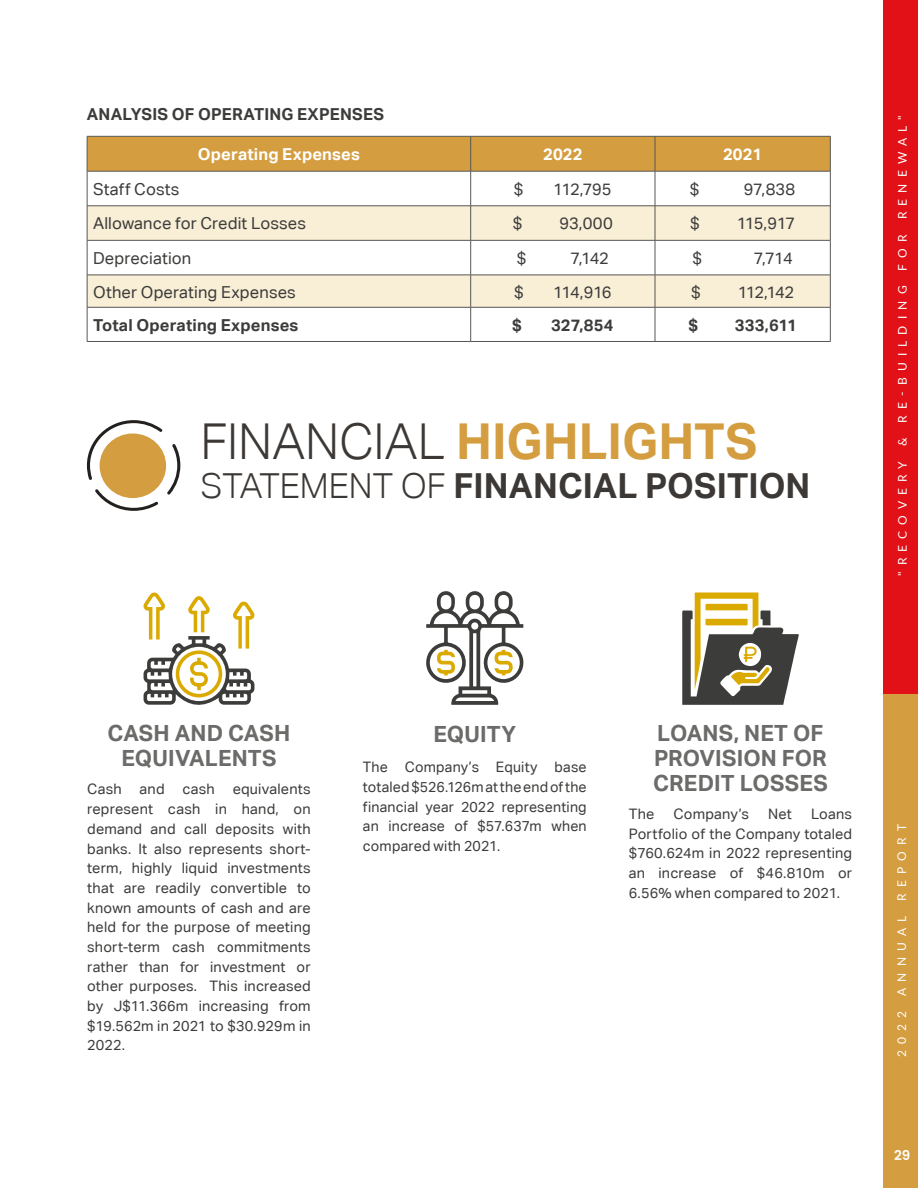
<style>
.page{position:relative;width:918px;height:1188px;background:#fff}
.page>*{position:absolute;margin:0;border:0;box-sizing:border-box;transform-origin:0 0}
.t1{font:700 49.5px "Aktiv Grotesk";color:#d49d40}
.t2{font:700 34.5px "Aktiv Grotesk";letter-spacing:.005em;color:#3c3835}
.t3{font:700 22.35px/24.9px "Aktiv Grotesk";letter-spacing:.005em;color:#6b6b6a;text-align:center}
.t4{font:16.5px "Aktiv Grotesk";letter-spacing:.005em;color:#3c3c3b}
.t5{font:700 16.5px "Aktiv Grotesk";letter-spacing:.01em;color:#3c3c3b}
.t6{font:700 16.5px "Aktiv Grotesk";letter-spacing:.01em;color:#fff}
.t7{font:14.4px/19.6px "Aktiv Grotesk";letter-spacing:.015em;color:#3c3c3b;text-align:justify}
.t8{font:600 13.5px "Poppins";color:#fff}
.t9{font:12px "Lato";letter-spacing:.515em;color:#fff}
.s1{font-weight:300;color:#3c3835}
.s2{font-weight:300}
</style>
<div class="page">
<div style="left:883px;top:693px;width:35px;height:495px;background:#d49d40"></div>
<div style="left:883px;top:0;width:35px;height:693px;background:#e21017"></div>
<div style="left:88px;top:137px;width:742px;height:34px;background:#d49d40"></div>
<svg style="left:88px;top:172px;width:742px;height:169px"></svg>
<svg style="left:88px;top:207px;width:742px;height:100px;fill:#f9eed6"></svg>
<hr style="left:87px;top:136px;width:384px;height:1px;background:#575756">
<hr style="left:87px;top:136px;width:1px;height:35px;background:#575756">
<hr style="left:471px;top:136px;width:184px;height:1px;background:#575756">
<hr style="left:470px;top:136px;width:1px;height:35px;background:#575756">
<hr style="left:655px;top:136px;width:176px;height:1px;background:#575756">
<hr style="left:655px;top:136px;width:1px;height:35px;background:#575756">
<hr style="left:830px;top:136px;width:1px;height:35px;background:#575756">
<hr style="left:87px;top:171px;width:384px;height:1px;background:#575756">
<hr style="left:87px;top:171px;width:1px;height:35px;background:#575756">
<hr style="left:471px;top:171px;width:184px;height:1px;background:#575756">
<hr style="left:470px;top:171px;width:1px;height:35px;background:#575756">
<hr style="left:655px;top:171px;width:176px;height:1px;background:#575756">
<hr style="left:655px;top:171px;width:1px;height:35px;background:#575756">
<hr style="left:830px;top:171px;width:1px;height:35px;background:#575756">
<hr style="left:87px;top:206px;width:384px;height:1px;background:#575756">
<hr style="left:87px;top:206px;width:1px;height:34px;background:#575756">
<hr style="left:471px;top:206px;width:184px;height:1px;background:#575756">
<hr style="left:470px;top:206px;width:1px;height:34px;background:#575756">
<hr style="left:655px;top:206px;width:176px;height:1px;background:#575756">
<hr style="left:655px;top:206px;width:1px;height:34px;background:#575756">
<hr style="left:830px;top:206px;width:1px;height:34px;background:#575756">
<hr style="left:87px;top:240px;width:384px;height:1px;background:#575756">
<hr style="left:87px;top:241px;width:1px;height:34px;background:#575756">
<hr style="left:471px;top:240px;width:184px;height:1px;background:#575756">
<hr style="left:470px;top:241px;width:1px;height:34px;background:#575756">
<hr style="left:655px;top:240px;width:176px;height:1px;background:#575756">
<hr style="left:655px;top:241px;width:1px;height:34px;background:#575756">
<hr style="left:830px;top:241px;width:1px;height:34px;background:#575756">
<hr style="left:87px;top:275px;width:384px;height:1px;background:#575756">
<hr style="left:87px;top:275px;width:1px;height:32px;background:#575756">
<hr style="left:471px;top:275px;width:184px;height:1px;background:#575756">
<hr style="left:470px;top:275px;width:1px;height:32px;background:#575756">
<hr style="left:655px;top:275px;width:176px;height:1px;background:#575756">
<hr style="left:655px;top:275px;width:1px;height:32px;background:#575756">
<hr style="left:830px;top:275px;width:1px;height:32px;background:#575756">
<hr style="left:87px;top:307px;width:384px;height:1px;background:#575756">
<hr style="left:87px;top:307px;width:1px;height:34px;background:#575756">
<hr style="left:471px;top:307px;width:184px;height:1px;background:#575756">
<hr style="left:470px;top:307px;width:1px;height:34px;background:#575756">
<hr style="left:655px;top:307px;width:176px;height:1px;background:#575756">
<hr style="left:655px;top:307px;width:1px;height:34px;background:#575756">
<hr style="left:830px;top:307px;width:1px;height:34px;background:#575756">
<hr style="left:87px;top:341px;width:384px;height:1px;background:#575756">
<hr style="left:471px;top:341px;width:184px;height:1px;background:#575756">
<hr style="left:655px;top:341px;width:176px;height:1px;background:#575756">
<svg style="left:87px;top:420px;width:93px;height:91px"></svg>
<svg style="left:143px;top:592px;width:112px;height:113px"></svg>
<svg style="left:426px;top:591px;width:98px;height:114px"></svg>
<svg style="left:682px;top:593px;width:117px;height:112px"></svg>
<p class="t5" style="left:87px;top:104px;width:299px">ANALYSIS OF OPERATING EXPENSES</p>
<p class="t6" style="left:198px;top:144px;width:164px">Operating Expenses</p>
<p class="t6" style="left:543px;top:144px;width:41px">2022</p>
<p class="t6" style="left:723px;top:144px;width:41px">2021</p>
<p class="t4" style="left:93px;top:179px;width:88px">Staff Costs</p>
<p class="t4" style="left:514px;top:179px;width:11px">$</p>
<p class="t4" style="left:553px;top:179px;width:60px">112,795</p>
<p class="t4" style="left:690px;top:179px;width:11px">$</p>
<p class="t4" style="left:744px;top:179px;width:53px">97,838</p>
<p class="t4" style="left:93px;top:214px;width:214px">Allowance for Credit Losses</p>
<p class="t4" style="left:513px;top:214px;width:11px">$</p>
<p class="t4" style="left:559px;top:214px;width:55px">93,000</p>
<p class="t4" style="left:690px;top:214px;width:11px">$</p>
<p class="t4" style="left:737px;top:214px;width:60px">115,917</p>
<p class="t4" style="left:93px;top:249px;width:100px">Depreciation</p>
<p class="t4" style="left:517px;top:249px;width:11px">$</p>
<p class="t4" style="left:571px;top:249px;width:40px">7,142</p>
<p class="t4" style="left:693px;top:249px;width:11px">$</p>
<p class="t4" style="left:754px;top:249px;width:40px">7,714</p>
<p class="t4" style="left:93px;top:282px;width:204px">Other Operating Expenses</p>
<p class="t4" style="left:514px;top:282px;width:11px">$</p>
<p class="t4" style="left:553px;top:282px;width:60px">114,916</p>
<p class="t4" style="left:691px;top:282px;width:11px">$</p>
<p class="t4" style="left:738px;top:282px;width:58px">112,142</p>
<p class="t5" style="left:93px;top:315px;width:207px">Total Operating Expenses</p>
<p class="t5" style="left:512px;top:315px;width:11px">$</p>
<p class="t5" style="left:551px;top:315px;width:64px">327,854</p>
<p class="t5" style="left:688px;top:315px;width:11px">$</p>
<p class="t5" style="left:735px;top:315px;width:64px">333,611</p>
<h1 class="t1" style="left:200px;top:410px;width:558px"><span class="s1">FINANCIAL</span> HIGHLIGHTS</h1>
<h2 class="t2" style="left:200px;top:464px;width:611px"><span class="s2">STATEMENT OF</span> FINANCIAL POSITION</h2>
<p class="t9" style="left:894px;top:219px;width:105px;rotate:-90deg">RENEWAL"</p>
<p class="t9" style="left:894px;top:271px;width:38px;rotate:-90deg">FOR</p>
<p class="t9" style="left:894px;top:423px;width:138px;rotate:-90deg">RE-BUILDING</p>
<p class="t9" style="left:894px;top:446px;width:10px;rotate:-90deg">&amp;</p>
<p class="t9" style="left:894px;top:576px;width:117px;rotate:-90deg">"RECOVERY</p>
<h3 class="t3" style="left:108px;top:720px;width:184px">CASH AND CASH<br>EQUIVALENTS</h3>
<p class="t7" style="left:87px;top:779px;width:225px">Cash and cash equivalents represent cash in hand, on demand and call deposits with banks. It also represents short&shy;term, highly liquid investments that are readily convertible to known amounts of cash and are held for the purpose of meeting short-term cash commitments rather than for investment or other purposes. This increased by J$11.366m increasing from $19.562m in 2021 to $30.929m in 2022.</p>
<h3 class="t3" style="left:433px;top:721px;width:84px">EQUITY</h3>
<p class="t7" style="left:363px;top:757px;width:225px">The Company’s Equity base totaled $526.126m at the end of the financial year 2022 representing an increase of $57.637m when compared with 2021.</p>
<h3 class="t3" style="left:653px;top:720px;width:176px;text-align:left">LOANS, NET OF<br>PROVISION FOR<br>CREDIT LOSSES</h3>
<p class="t7" style="left:629px;top:804px;width:27px">The</p>
<p class="t7" style="left:673px;top:804px;width:77px">Company’s</p>
<p class="t7" style="left:768px;top:804px;width:25px">Net</p>
<p class="t7" style="left:629px;top:804px;width:225px;text-indent:182px">Loans Portfolio of the Company totaled $760.624m in 2022 representing an increase of $46.810m or 6.56% when compared to 2021.</p>
<p class="t9" style="left:893px;top:901px;width:78px;rotate:-90deg">REPORT</p>
<p class="t9" style="left:893px;top:996px;width:82px;rotate:-90deg">ANNUAL</p>
<p class="t9" style="left:893px;top:1057px;width:48px;rotate:-90deg">2022</p>
<p class="t8" style="left:894px;top:1147px;width:18px">29</p>
</div>
